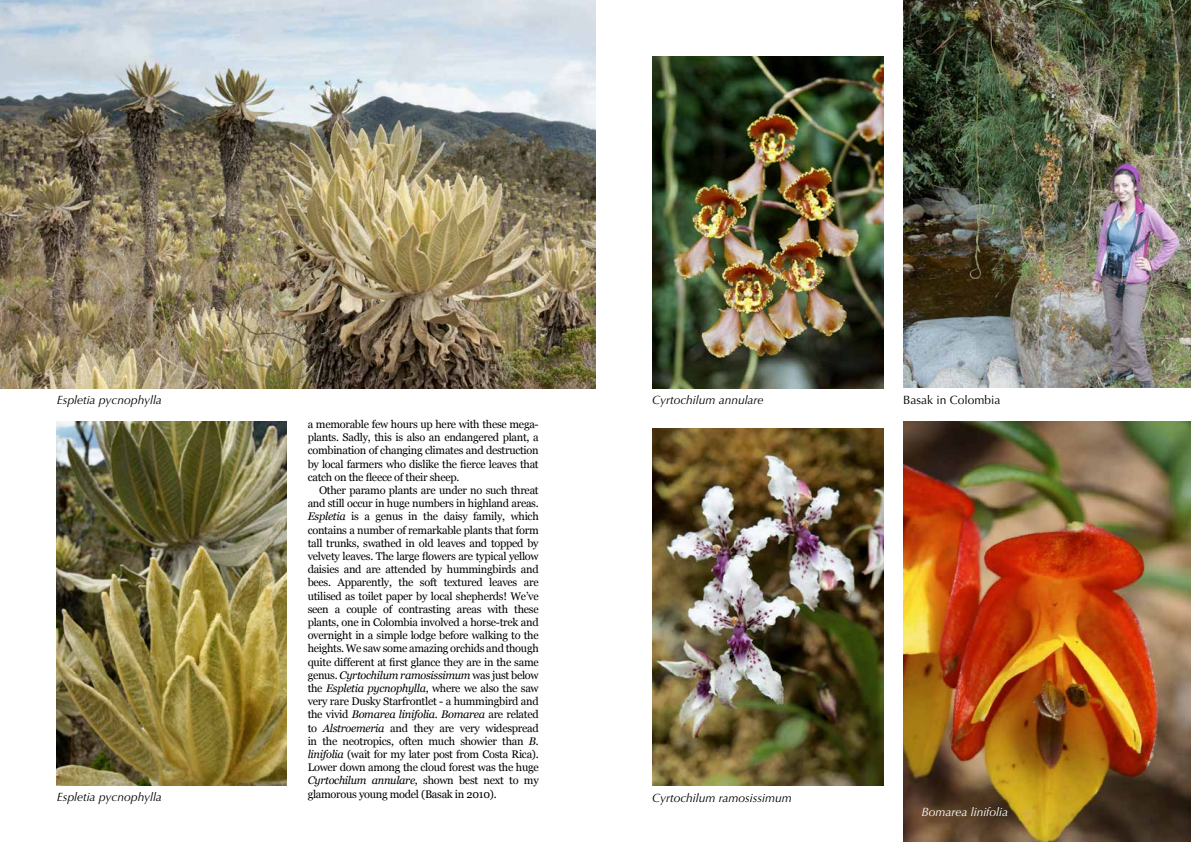
<style>
.page{position:relative;width:1191px;height:842px;background:#fff}
.page>*{position:absolute;margin:0;border:0;box-sizing:border-box;transform-origin:0 0}
.t1{font:italic 12px "Optima";color:#000}
.t2{font:italic 12px "Optima";color:#fff}
.t3{font:12px "Optima";color:#000}
.t4{font:11px/13.2px "Georgia";letter-spacing:-.025em;color:#000;text-align:justify}
.s1{font-style:italic}
</style>
<div class="page">
<img style="left:903px;top:421px;width:288px;height:421px">
<img style="left:652px;top:429px;width:231px;height:356px">
<img style="left:0;top:0;width:595px;height:388px">
<img style="left:57px;top:421px;width:229px;height:364px">
<img style="left:652px;top:57px;width:231px;height:331px">
<img style="left:904px;top:0;width:287px;height:387px">
<p class="t1" style="left:57px;top:393px;width:107px">Espletia pycnophylla</p>
<p class="t3" style="left:903px;top:393px;width:99px">Basak in Colombia</p>
<p class="t1" style="left:652px;top:393px;width:113px">Cyrtochilum annulare</p>
<p class="t1" style="left:57px;top:790px;width:107px">Espletia pycnophylla</p>
<p class="t4" style="left:308px;top:417px;width:233px">a memorable few hours up here with these mega&shy;plants. Sadly, this is also an endangered plant, a combination of changing climates and destruction by local farmers who dislike the fierce leaves that catch on the fleece of their sheep.</p>
<p class="t4" style="left:308px;top:483px;width:233px;text-indent:11px">Other paramo plants are under no such threat and still occur in huge numbers in highland areas.<br><span class="s1">Espletia</span> is a genus in the daisy family, which contains a number of remarkable plants that form tall trunks, swathed in old leaves and topped by velvety leaves. The large flowers are typical yellow daisies and are attended by hummingbirds and bees. Apparently, the soft textured leaves are utilised as toilet paper by local shepherds! We’ve seen a couple of contrasting areas with these plants, one in Colombia involved a horse-trek and overnight in a simple lodge before walking to the heights. We saw some amazing orchids and though quite different at first glance they are in the same genus. <span class="s1">Cyrtochilum ramosissimum</span> was just below the <span class="s1">Espletia pycnophylla</span>, where we also the saw very rare Dusky Starfrontlet - a hummingbird and the vivid <span class="s1">Bomarea linifolia</span>. <span class="s1">Bomarea</span> are related to <span class="s1">Alstroemeria</span> and they are very widespread in the neotropics, often much showier than <span class="s1">B. linifolia</span> (wait for my later post from Costa Rica).<br>Lower down among the cloud forest was the huge <span class="s1">Cyrtochilum annulare</span>, shown best next to my glamorous young model (Basak in 2010).</p>
<p class="t1" style="left:652px;top:791px;width:141px">Cyrtochilum ramosissimum</p>
<p class="t2" style="left:921px;top:804px;width:88px">Bomarea linifolia</p>
</div>
